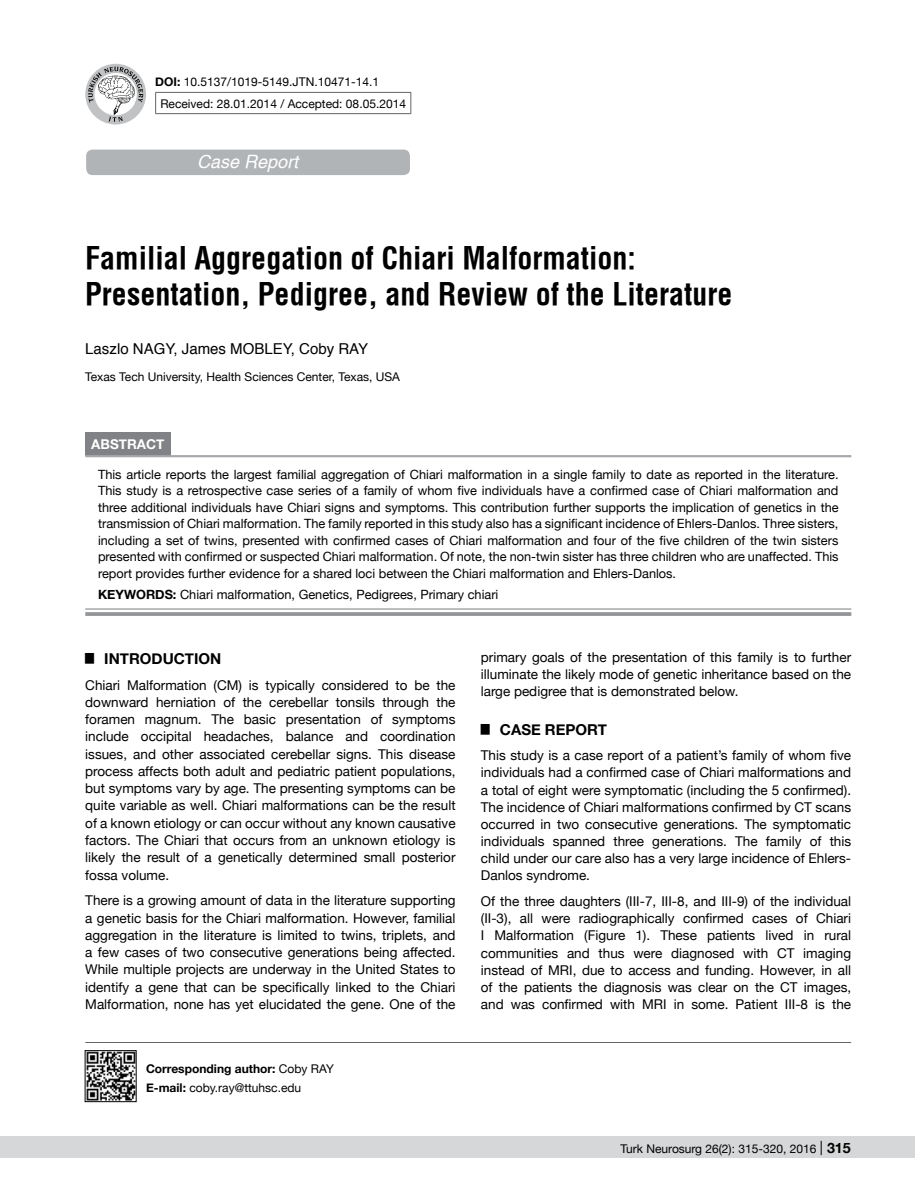
<style>
.page{position:relative;width:915px;height:1191px;background:#fff}
.page>*{position:absolute;margin:0;border:0;box-sizing:border-box;transform-origin:0 0}
.t1{font:700 30px/36px "Helvetica Condens";color:#000}
.t2{font:italic 500 18px "Helvetica";color:#fff}
.t3{font:15px "Helvetica";color:#000}
.t4{font:700 15px "Helvetica Neue";color:#000}
.t5{font:13.5px/17.2px "Helvetica Neue";color:#000;text-align:justify}
.t6{font:700 13.5px "Helvetica Neue";color:#fff}
.t7{font:12.75px/16.5px "Helvetica Neue";color:#000;text-align:justify}
.t8{font:700 12.75px "Helvetica Neue";color:#000}
.t9{font:12px/21.9px "Helvetica Neue";color:#000}
.t10{font:700 12px/18.6px "Helvetica Neue";color:#000}
.s1{font-weight:700}
.s2{font-weight:400}
.s3{font-size:14.25px}
.s4{font-weight:700;font-size:14.25px}
</style>
<div class="page">
<div style="left:0;top:1136px;width:914px;height:22px;background:#d5d7d8"></div>
<div style="left:86px;top:150px;width:324px;height:25px;background:#b1b4b6;border-radius:6px"></div>
<hr style="left:85px;top:1042px;width:765px;height:1px;background:#636466">
<hr style="left:155px;top:92px;width:256px;height:1px;background:#636466">
<svg style="left:155px;top:93px;width:1px;height:20px"></svg>
<svg style="left:410px;top:93px;width:1px;height:20px"></svg>
<hr style="left:155px;top:113px;width:256px;height:1px;background:#636466">
<div style="left:85px;top:64px;width:61px;height:60px;background:#c0c2c4;border-radius:50%"></div>
<svg style="left:88px;top:67px;width:55px;height:55px"></svg>
<img style="left:87px;top:1052px;width:47px;height:47px">
<div style="left:85px;top:1050px;width:51px;height:51px;border:1px solid #000"></div>
<div style="left:85px;top:432px;width:85px;height:23px;background:#808285"></div>
<svg style="left:85px;top:609px;width:766px;height:1px"></svg>
<hr style="left:85px;top:455px;width:766px;height:1px;background:#939598">
<hr style="left:85px;top:456px;width:766px;height:1px;background:#939598">
<hr style="left:85px;top:608px;width:766px;height:1px;background:#939598">
<hr style="left:85px;top:612px;width:766px;height:4px;background:#9b9da0">
<p class="t9" style="left:160px;top:71px;width:247px;text-indent:-5px"><span class="s1">DOI:</span> 10.5137/1019-5149.JTN.10471-14.1<br>Received: 28.01.2014 / Accepted: 08.05.2014</p>
<p class="t2" style="left:197px;top:151px;width:103px">Case Report</p>
<p class="t1" style="left:85px;top:240px;width:648px">Familial Aggregation of Chiari Malformation:<br>Presentation, Pedigree, and Review of the Literature</p>
<p class="t3" style="left:85px;top:337px;width:70px">Laszlo Nagy</p>
<p class="t3" style="left:173px;top:337px;width:81px">, James Mobley</p>
<p class="t3" style="left:291px;top:337px;width:69px">, Coby Ray</p>
<p class="t9" style="left:85px;top:367px;width:316px">Texas Tech University, Health Sciences Center, Texas, USA</p>
<p class="t6" style="left:91px;top:433px;width:75px">ABSTRACT</p>
<p class="t7" style="left:98px;top:467px;width:741px">This article reports the largest familial aggregation of Chiari malformation in a single family to date as reported in the literature.<br>This study is a retrospective case series of a family of whom five individuals have a confirmed case of Chiari malformation and three additional individuals have Chiari signs and symptoms. This contribution further supports the implication of genetics in the transmission of Chiari malformation. The family reported in this study also has a significant incidence of Ehlers-Danlos. Three sisters, including a set of twins, presented with confirmed cases of Chiari malformation and four of the five children of the twin sisters presented with confirmed or suspected Chiari malformation. Of note, the non-twin sister has three children who are unaffected. This report provides further evidence for a shared loci between the Chiari malformation and Ehlers-Danlos.</p>
<p class="t8" style="left:98px;top:584px;width:49px">KEYWORDS</p>
<p class="t7" style="left:173px;top:586px;width:327px"><span class="s1">:</span> Chiari malformation, Genetics, Pedigrees, Primary chiari</p>
<p class="t4" style="left:85px;top:646px;width:35px"><sup>█</sup> INTRODUCTION</p>
<p class="t5" style="left:85px;top:677px;width:371px">Chiari Malformation (CM) is typically considered to be the downward herniation of the cerebellar tonsils through the foramen magnum. The basic presentation of symptoms include occipital headaches, balance and coordination issues, and other associated cerebellar signs. This disease process affects both adult and pediatric patient populations, but symptoms vary by age. The presenting symptoms can be quite variable as well. Chiari malformations can be the result of a known etiology or can occur without any known causative factors. The Chiari that occurs from an unknown etiology is likely the result of a genetically determined small posterior fossa volume.</p>
<p class="t5" style="left:85px;top:892px;width:371px">There is a growing amount of data in the literature supporting a genetic basis for the Chiari malformation. However, familial aggregation in the literature is limited to twins, triplets, and a few cases of two consecutive generations being affected.<br>While multiple projects are underway in the United States to identify a gene that can be specifically linked to the Chiari Malformation, none has yet elucidated the gene. One of the</p>
<p class="t10" style="left:146px;top:1059px;width:182px">CORRESPONDING AUTHOR: <span class="s2">Coby Ray<br></span>E-MAIL: <span class="s2">coby.ray@ttuhsc.edu</span></p>
<p class="t5" style="left:480px;top:649px;width:371px">primary goals of the presentation of this family is to further illuminate the likely mode of genetic inheritance based on the large pedigree that is demonstrated below.</p>
<p class="t4" style="left:480px;top:717px;width:30px"><sup>█</sup> CASE</p>
<p class="t4" style="left:544px;top:717px;width:42px">REPORT</p>
<p class="t5" style="left:480px;top:747px;width:371px">This study is a case report of a patient’s family of whom five individuals had a confirmed case of Chiari malformations and a total of eight were symptomatic (including the 5 confirmed).<br>The incidence of Chiari malformations confirmed by CT scans occurred in two consecutive generations. The symptomatic individuals spanned three generations. The family of this child under our care also has a very large incidence of Ehlers-Danlos syndrome.</p>
<p class="t5" style="left:480px;top:893px;width:371px">Of the three daughters (III-7, III-8, and III-9) of the individual (II-3), all were radiographically confirmed cases of Chiari I Malformation (Figure 1). These patients lived in rural communities and thus were diagnosed with CT imaging instead of MRI, due to access and funding. However, in all of the patients the diagnosis was clear on the CT images, and was confirmed with MRI in some. Patient III-8 is the</p>
<p class="t9" style="left:620px;top:1138px;width:232px">Turk Neurosurg 26(2): 315-320, 2016 <span class="s3">|</span> <span class="s4">315</span></p>
</div>
